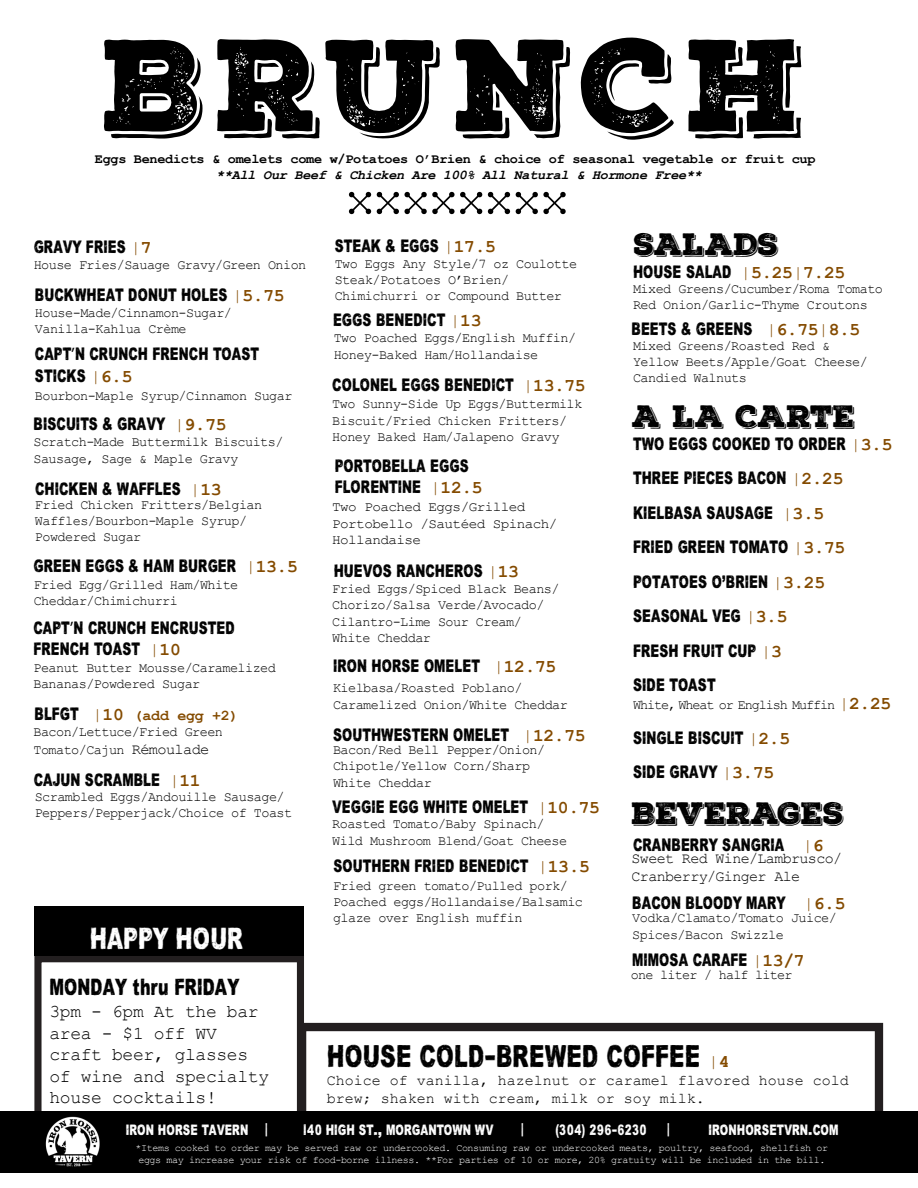
<style>
.page{position:relative;width:918px;height:1188px;background:#fff}
.page>*{position:absolute;margin:0;border:0;box-sizing:border-box;transform-origin:0 0}
.t1{font:126.6px "Nexa Rust Slab Black Shadow 01";letter-spacing:.09em;color:#000}
.t2{font:31.5px "Gsubadaslowly";color:#000}
.t3{font:30.6px "Gsubadaslowly";color:#fff}
.t4{font:30px "Nexa Rust Slab Black Shadow 01";color:#000}
.t5{font:23.4px "Gsubadaslowly";color:#000}
.t6{font:18px/34.5px "Gsubadaslowly";color:#000}
.t7{font:18px/21.6px "Courier New";letter-spacing:-.02em;color:#000}
.t8{font:15px/18px "Courier New";color:#000}
.t9{font:15px "Gsubadaslowly";color:#fff}
.t10{font:15px/18px "Courier New";letter-spacing:-.04em;color:#000}
.t11{font:700 15px "Courier New";letter-spacing:-.02em;color:#844b00}
.t12{font:13.5px/16.2px "Courier New";letter-spacing:-.04em;color:#000}
.t13{font:700 13.5px "Courier New";letter-spacing:-.02em;color:#000}
.t14{font:13.5px/16.2px "Courier New";letter-spacing:-.04em;color:#000;scale:1.06 1}
.t15{font:italic 700 13.5px "Courier New";letter-spacing:-.02em;color:#000}
.t16{font:13.5px "Courier New";letter-spacing:-.08em;color:#000}
.t17{font:10.05px/12px "Courier New";letter-spacing:-.04em;color:#fff}
.s1{font-family:"Courier New";font-style:italic;color:#844b00}
.s2{font-family:"Courier New";font-weight:700;color:#844b00}
.s3{font-family:"Myriad Pro"}
.s4{font-family:"Gsubadaslowly";font-weight:400;font-size:18px;color:#000}
.s5{font-weight:400;font-style:italic;font-size:18px}
.s6{font-size:18px}
.s7{font-size:15px}
.s8{font-style:italic;font-size:18px;color:#844b00}
.s9{font-weight:700;font-size:18px;color:#844b00}
.s10{font-family:"Courier New";font-style:italic;font-size:18px;color:#844b00}
.s11{font-family:"Courier New";font-weight:700;font-size:18px;color:#844b00}
</style>
<div class="page">
<div style="left:34px;top:955px;width:270px;height:184px;border:7px solid #231f20"></div>
<div style="left:298px;top:1023px;width:585px;height:118px;border:8px solid #231f20"></div>
<div style="left:0;top:1112px;width:918px;height:61px;background:#000"></div>
<div style="left:34px;top:906px;width:270px;height:50px;background:#000"></div>
<img style="left:45px;top:1116px;width:55px;height:51px">
<svg style="left:349px;top:192px;width:217px;height:22px"></svg>
<h1 class="t1" style="left:102px;top:0;width:703px">BRUNCH</h1>
<p class="t13" style="left:95px;top:150px;width:722px">Eggs Benedicts &amp; omelets come w/Potatoes O’Brien &amp; choice of seasonal vegetable or fruit cup</p>
<p class="t15" style="left:216px;top:166px;width:487px">**All Our Beef &amp; Chicken Are 100% All Natural &amp; Hormone Free**</p>
<h3 class="t6" style="left:34px;top:230px;width:119px">GRAVY FRIES <span class="s1">|</span><span class="s2">7</span></h3>
<p class="t12" style="left:34px;top:256px;width:274px">House Fries/Sauage Gravy/Green Onion</p>
<h3 class="t6" style="left:35px;top:278px;width:251px">BUCKWHEAT DONUT HOLES <span class="s1">|</span><span class="s2">5.75</span></h3>
<p class="t12" style="left:35px;top:304px;width:199px">House-Made/Cinnamon-Sugar/<br>Vanilla-Kahlua Crème</p>
<h3 class="t6" style="left:35px;top:344px;width:226px;line-height:21.6px">CAPT<span class="s3">’</span>N CRUNCH FRENCH TOAST<br>STICKS <span class="s1">|</span><span class="s2">6.5</span></h3>
<p class="t12" style="left:35px;top:387px;width:259px">Bourbon-Maple Syrup/Cinnamon Sugar</p>
<h3 class="t6" style="left:34px;top:407px;width:195px">BISCUITS &amp; GRAVY <span class="s1">|</span><span class="s2">9.75</span></h3>
<p class="t12" style="left:33px;top:434px;width:252px">Scratch-Made Buttermilk Biscuits/<br>Sausage, Sage &amp; Maple Gravy</p>
<h3 class="t6" style="left:35px;top:472px;width:188px">CHICKEN &amp; WAFFLES <span class="s1">|</span><span class="s2">13</span></h3>
<p class="t12" style="left:35px;top:496px;width:229px">Fried Chicken Fritters/Belgian<br>Waffles/Bourbon-Maple Syrup/<br>Powdered Sugar</p>
<h3 class="t6" style="left:33px;top:549px;width:266px">GREEN EGGS &amp; HAM BURGER <span class="s1">|</span><span class="s2">13.5</span></h3>
<p class="t12" style="left:34px;top:576px;width:206px">Fried Egg/Grilled Ham/White<br>Cheddar/Chimichurri</p>
<h3 class="t6" style="left:33px;top:617px;width:203px;line-height:21.6px">CAPT<span class="s3">’</span>N CRUNCH ENCRUSTED<br>FRENCH TOAST <span class="s1">|</span><span class="s2">10</span></h3>
<p class="t12" style="left:33px;top:660px;width:244px">Peanut Butter Mousse/Caramelized<br>Bananas/Powdered Sugar</p>
<p class="t11" style="left:34px;top:706px;width:206px"><span class="s4">BLFGT</span> <span class="s5">|</span><span class="s6">10</span> (add egg +2)</p>
<p class="t12" style="left:33px;top:722px;width:191px;line-height:18px">Bacon/Lettuce/Fried Green<br>Tomato/Cajun <span class="s7">Rémoulade</span></p>
<h3 class="t6" style="left:34px;top:763px;width:169px">CAJUN SCRAMBLE <span class="s1">|</span><span class="s2">11</span></h3>
<p class="t12" style="left:35px;top:788px;width:259px">Scrambled Eggs/Andouille Sausage/<br>Peppers/Pepperjack/Choice of Toast</p>
<h3 class="t3" style="left:90px;top:923px;width:155px">HAPPY HOUR</h3>
<h3 class="t5" style="left:49px;top:975px;width:191px">MONDAY thru FRIDAY</h3>
<h3 class="t7" style="left:49px;top:1000px;width:221px">3pm - 6pm At the bar area - $1 off WV craft beer, glasses of wine and specialty house cocktails!</h3>
<h3 class="t6" style="left:335px;top:229px;width:163px">STEAK &amp; EGGS <span class="s1">|</span><span class="s2">17.5</span></h3>
<p class="t12" style="left:335px;top:255px;width:244px">Two Eggs Any Style/7 oz Coulotte<br>Steak/Potatoes O’Brien/<br>Chimichurri or Compound Butter</p>
<h3 class="t6" style="left:333px;top:304px;width:150px">EGGS BENEDICT <span class="s1">|</span><span class="s2">13</span></h3>
<p class="t12" style="left:334px;top:330px;width:244px">Two Poached Eggs/English Muffin/<br>Honey-Baked Ham/Hollandaise</p>
<h3 class="t6" style="left:332px;top:368px;width:255px">COLONEL EGGS BENEDICT <span class="s1">|</span><span class="s2">13.75</span></h3>
<p class="t12" style="left:332px;top:396px;width:252px">Two Sunny-Side Up Eggs/Buttermilk<br>Biscuit/Fried Chicken Fritters/<br>Honey Baked Ham/Jalapeno Gravy</p>
<h3 class="t6" style="left:335px;top:455px;width:149px;line-height:21.6px">PORTOBELLA EGGS<br>FLORENTINE <span class="s1">|</span><span class="s2">12.5</span></h3>
<p class="t14" style="left:332px;top:499px;width:214px">Two Poached Eggs/Grilled<br>Portobello /Sautéed Spinach/<br>Hollandaise</p>
<h3 class="t6" style="left:334px;top:554px;width:187px">HUEVOS RANCHEROS <span class="s1">|</span><span class="s2">13</span></h3>
<p class="t12" style="left:332px;top:580px;width:229px">Fried Eggs/Spiced Black Beans/<br>Chorizo/Salsa Verde/Avocado/<br>Cilantro-Lime Sour Cream/<br>White Cheddar</p>
<h3 class="t6" style="left:333px;top:649px;width:225px">IRON HORSE OMELET <span class="s1">|</span><span class="s2">12.75</span></h3>
<p class="t12" style="left:333px;top:680px;width:236px">Kielbasa/Roasted Poblano/<br>Caramelized Onion/White Cheddar</p>
<h3 class="t6" style="left:333px;top:718px;width:254px">SOUTHWESTERN OMELET <span class="s1">|</span><span class="s2">12.75</span></h3>
<p class="t12" style="left:333px;top:741px;width:214px">Bacon/Red Bell Pepper/Onion/<br>Chipotle/Yellow Corn/Sharp<br>White Cheddar</p>
<h3 class="t6" style="left:332px;top:790px;width:269px">VEGGIE EGG WHITE OMELET <span class="s1">|</span><span class="s2">10.75</span></h3>
<p class="t12" style="left:332px;top:816px;width:236px">Roasted Tomato/Baby Spinach/<br>Wild Mushroom Blend/Goat Cheese</p>
<h3 class="t6" style="left:333px;top:849px;width:258px">SOUTHERN FRIED BENEDICT <span class="s1">|</span><span class="s2">13.5</span></h3>
<p class="t12" style="left:333px;top:877px;width:252px">Fried green tomato/Pulled pork/<br>Poached eggs/Hollandaise/Balsamic glaze over English muffin</p>
<h3 class="t4" style="left:634px;top:224px;width:146px">SALADS</h3>
<h3 class="t6" style="left:633px;top:255px;width:214px">HOUSE SALAD <span class="s1">|</span><span class="s2">5.25</span><span class="s1">|</span><span class="s2">7.25</span></h3>
<p class="t12" style="left:633px;top:280px;width:252px">Mixed Greens/Cucumber/Roma Tomato<br>Red Onion/Garlic-Thyme Croutons</p>
<h3 class="t6" style="left:632px;top:312px;width:230px">BEETS &amp; GREENS <span class="s1">|</span><span class="s2">6.75</span><span class="s1">|</span><span class="s2">8.5</span></h3>
<p class="t12" style="left:633px;top:337px;width:236px">Mixed Greens/Roasted Red &amp;<br>Yellow Beets/Apple/Goat Cheese/<br>Candied Walnuts</p>
<h3 class="t4" style="left:632px;top:396px;width:224px">A LA CARTE</h3>
<h3 class="t6" style="left:633px;top:427px;width:261px">TWO EGGS COOKED TO ORDER <span class="s1">|</span><span class="s2">3.5<br></span>THREE PIECES BACON <span class="s1">|</span><span class="s2">2.25<br></span>KIELBASA SAUSAGE <span class="s1">|</span><span class="s2">3.5<br></span>FRIED GREEN TOMATO <span class="s1">|</span><span class="s2">3.75<br></span>POTATOES O'BRIEN <span class="s1">|</span><span class="s2">3.25<br></span>SEASONAL VEG <span class="s1">|</span><span class="s2">3.5<br></span>FRESH FRUIT CUP <span class="s1">|</span><span class="s2">3<br></span>SIDE TOAST</h3>
<p class="t16" style="left:633px;top:697px;width:260px">White, Wheat or English Muffin <span class="s8">|</span><span class="s9">2.25</span></p>
<h3 class="t6" style="left:633px;top:721px;width:159px">SINGLE BISCUIT <span class="s1">|</span><span class="s2">2.5<br></span>SIDE GRAVY <span class="s1">|</span><span class="s2">3.75</span></h3>
<h3 class="t4" style="left:632px;top:793px;width:214px">BEVERAGES</h3>
<h3 class="t6" style="left:633px;top:828px;width:192px">CRANBERRY SANGRIA <span class="s1">|</span><span class="s2">6</span></h3>
<p class="t10" style="left:632px;top:849px;width:212px">Sweet Red Wine/Lambrusco/<br>Cranberry/Ginger Ale</p>
<h3 class="t6" style="left:632px;top:886px;width:215px">BACON BLOODY MARY <span class="s1">|</span><span class="s2">6.5</span></h3>
<p class="t12" style="left:632px;top:910px;width:206px">Vodka/Clamato/Tomato Juice/<br>Spices/Bacon Swizzle</p>
<h3 class="t6" style="left:632px;top:943px;width:174px">MIMOSA CARAFE <span class="s1">|</span><span class="s2">13/7</span></h3>
<p class="t12" style="left:631px;top:966px;width:163px">one liter / half liter</p>
<h2 class="t2" style="left:327px;top:1040px;width:404px">HOUSE COLD-BREWED COFFEE <span class="s10">|</span><span class="s11">4</span></h2>
<p class="t8" style="left:327px;top:1071px;width:524px">Choice of vanilla, hazelnut or caramel flavored house cold brew; shaken with cream, milk or soy milk.</p>
<p class="t9" style="left:126px;top:1122px;width:145px">IRON HORSE TAVERN |</p>
<p class="t9" style="left:303px;top:1122px;width:192px">140 HIGH ST., MORGANTOWN WV</p>
<p class="t9" style="left:519px;top:1122px;width:7px">|</p>
<p class="t9" style="left:555px;top:1122px;width:118px">(304) 296-6230 |</p>
<p class="t9" style="left:708px;top:1122px;width:132px">IRONHORSETVRN.COM</p>
<p class="t17" style="left:136px;top:1141px;width:694px">*Items cooked to order may be served raw or undercooked. Consuming raw or undercooked meats, poultry, seafood, shellfish or eggs may increase your risk of food-borne illness. **For parties of 10 or more, 20% gratuity will be included in the bill.</p>
</div>
